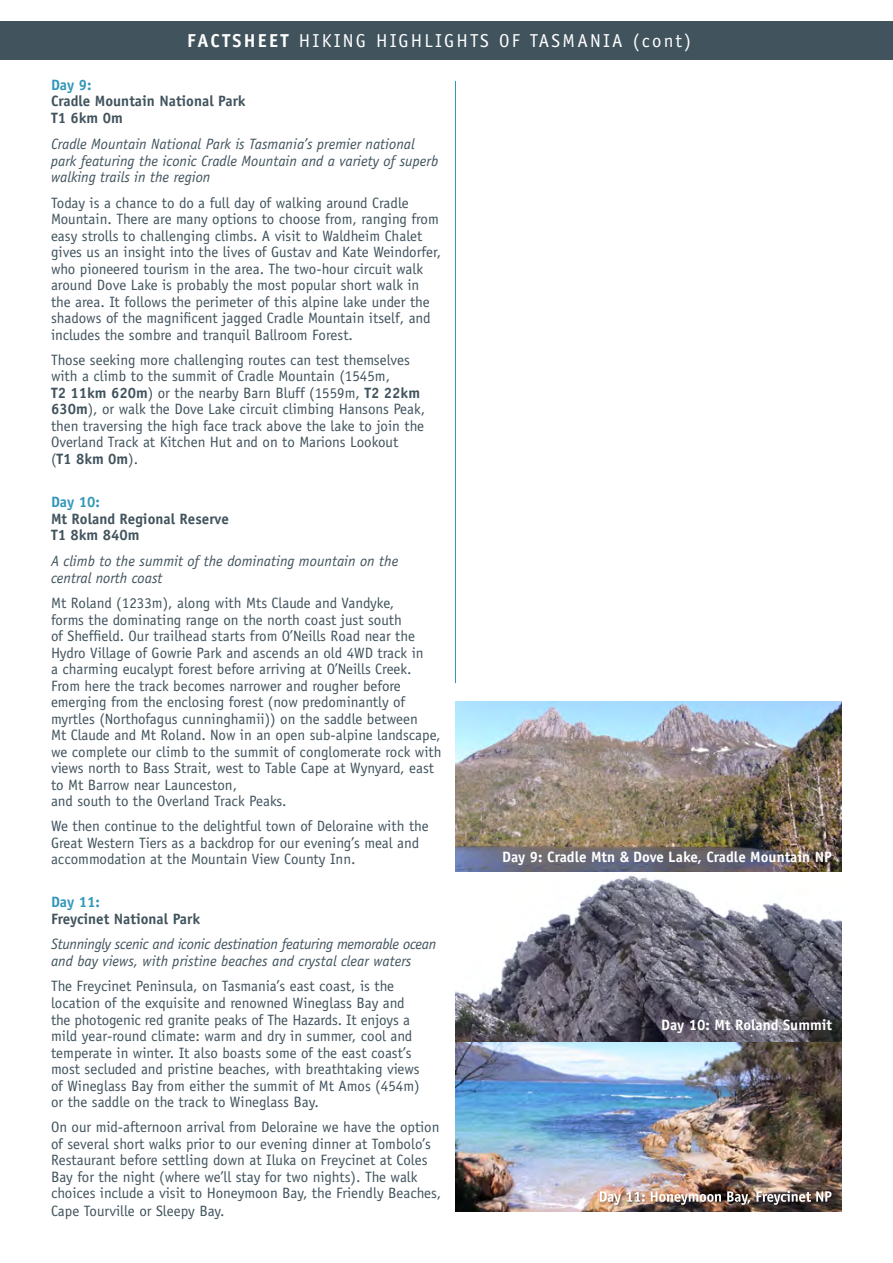
<style>
.page{position:relative;width:893px;height:1263px;background:#fff}
.page>*{position:absolute;margin:0;border:0;box-sizing:border-box;transform-origin:0 0}
.t1{font:18.75px "Officina Sans";letter-spacing:.12em;color:#fff}
.t2{font:15px/16.5px "Officina Sans";color:#41535d}
.t3{font:italic 15px/16.8px "Officina Sans";color:#41535d}
.t4{font:italic 15px/16.8px "Officina Sans";letter-spacing:-.02em;color:#41535d}
.t5{font:700 15px/16.8px "Officina Sans";color:#41535d}
.t6{font:700 15px "Officina Sans";color:#fff}
.t7{font:700 15px "Officina Sans";color:#3397b9}
.s1{font-weight:700}
</style>
<div class="page">
<div style="left:0;top:21px;width:893px;height:39px;background:#41535d"></div>
<hr style="left:455px;top:81px;width:1px;height:602px;background:#3397b9">
<img style="left:455px;top:702px;width:387px;height:510px">
<div style="left:599px;top:1190px;width:235px;height:17px;background:#000;opacity:.34"></div>
<img style="left:600px;top:1191px;width:231px;height:14px">
<p class="t1" style="left:187px;top:29px;width:506px"><span class="s1">FACTSHEET</span> HIKING HIGHLIGHTS OF TASMANIA (cont)</p>
<p class="t7" style="left:51px;top:75px;width:42px">Day 9:</p>
<p class="t5" style="left:51px;top:93px;width:196px">Cradle Mountain National Park<br>T1 6km 0m</p>
<p class="t3" style="left:51px;top:135px;width:389px">Cradle Mountain National Park is Tasmania’s premier national park featuring the iconic Cradle Mountain and a variety of superb walking trails in the region</p>
<p class="t2" style="left:51px;top:195px;width:392px">Today is a chance to do a full day of walking around Cradle Mountain. There are many options to choose from, ranging from easy strolls to challenging climbs. A visit to Waldheim Chalet gives us an insight into the lives of Gustav and Kate Weindorfer, who pioneered tourism in the area. The two-hour circuit walk around Dove Lake is probably the most popular short walk in the area. It follows the perimeter of this alpine lake under the shadows of the magnificent jagged Cradle Mountain itself, and includes the sombre and tranquil Ballroom Forest.</p>
<p class="t2" style="left:51px;top:352px;width:376px">Those seeking more challenging routes can test themselves with a climb to the summit of Cradle Mountain (1545m,<br><span class="s1">T2 11km 620m</span>) or the nearby Barn Bluff (1559m, <span class="s1">T2 22km 630m</span>), or walk the Dove Lake circuit climbing Hansons Peak, then traversing the high face track above the lake to join the Overland Track at Kitchen Hut and on to Marions Lookout<br>(<span class="s1">T1 8km 0m</span>).</p>
<p class="t7" style="left:51px;top:492px;width:50px">Day 10:</p>
<p class="t5" style="left:51px;top:510px;width:179px">Mt Roland Regional Reserve<br>T1 8km 840m</p>
<p class="t3" style="left:51px;top:552px;width:349px">A climb to the summit of the dominating mountain on the central north coast</p>
<p class="t2" style="left:51px;top:595px;width:392px">Mt Roland (1233m), along with Mts Claude and Vandyke,<br>forms the dominating range on the north coast just south<br>of Sheffield. Our trailhead starts from O’Neills Road near the Hydro Village of Gowrie Park and ascends an old 4WD track in<br>a charming eucalypt forest before arriving at O’Neills Creek.<br>From here the track becomes narrower and rougher before emerging from the enclosing forest (now predominantly of myrtles (Northofagus cunninghamii)) on the saddle between<br>Mt Claude and Mt Roland. Now in an open sub-alpine landscape, we complete our climb to the summit of conglomerate rock with views north to Bass Strait, west to Table Cape at Wynyard, east to Mt Barrow near Launceston,<br>and south to the Overland Track Peaks.</p>
<p class="t2" style="left:51px;top:818px;width:379px">We then continue to the delightful town of Deloraine with the<br>Great Western Tiers as a backdrop for our evening’s meal and accommodation at the Mountain View County Inn.</p>
<p class="t7" style="left:51px;top:892px;width:50px">Day 11:</p>
<p class="t5" style="left:51px;top:910px;width:151px">Freycinet National Park</p>
<p class="t4" style="left:51px;top:936px;width:387px">Stunningly scenic and iconic destination featuring memorable ocean and bay views, with pristine beaches and crystal clear waters</p>
<p class="t2" style="left:51px;top:978px;width:370px">The Freycinet Peninsula, on Tasmania’s east coast, is the location of the exquisite and renowned Wineglass Bay and the photogenic red granite peaks of The Hazards. It enjoys a mild year-round climate: warm and dry in summer, cool and temperate in winter. It also boasts some of the east coast’s most secluded and pristine beaches, with breathtaking views of Wineglass Bay from either the summit of Mt Amos (454m) or the saddle on the track to Wineglass Bay.</p>
<p class="t2" style="left:51px;top:1119px;width:392px">On our mid-afternoon arrival from Deloraine we have the option of several short walks prior to our evening dinner at Tombolo’s Restaurant before settling down at Iluka on Freycinet at Coles Bay for the night (where we’ll stay for two nights). The walk choices include a visit to Honeymoon Bay, the Friendly Beaches, Cape Tourville or Sleepy Bay.</p>
<p class="t6" style="left:502px;top:848px;width:331px">Day 9: Cradle Mtn &amp; Dove Lake, Cradle Mountain NP</p>
<p class="t6" style="left:661px;top:1016px;width:172px">Day 10: Mt Roland Summit</p>
</div>
